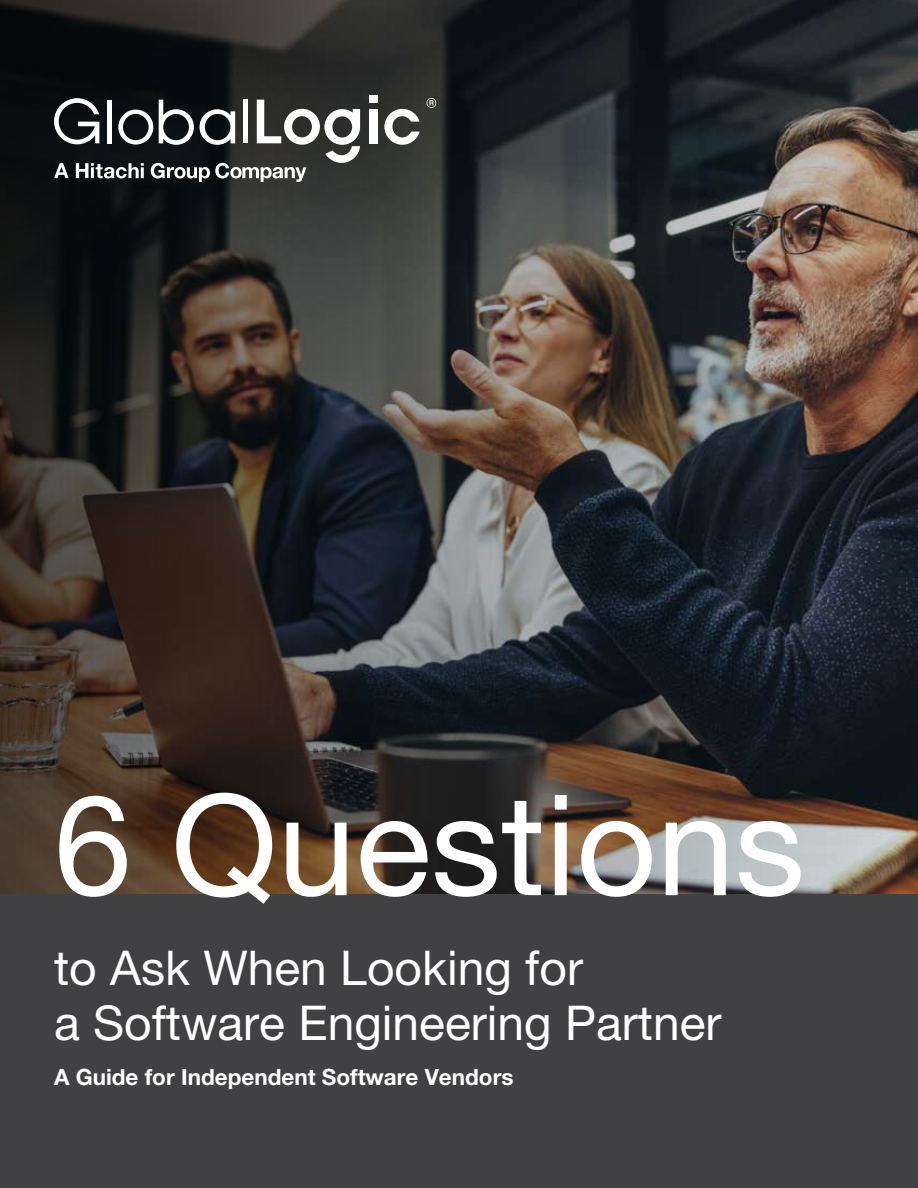
<style>
.page{position:relative;width:918px;height:1188px;background:#fff}
.page>*{position:absolute;margin:0;border:0;box-sizing:border-box;transform-origin:0 0}
.Headline_46_50{font:140.25px "Helvetica Neue LT Pro";color:#fff}
.Headline_36_40{font:48px/55.5px "Helvetica Neue LT Pro";color:#fff}
.Cover_subhead_18_20{font:700 22.5px "Helvetica Neue LT Pro";color:#fff}
</style>
<div class="page">
<img style="left:0;top:0;width:918px;height:895px">
<div style="left:0;top:895px;width:918px;height:293px;background:#414042"></div>
<div style="left:369px;top:95px;width:8px;height:8px;background:#fff"></div>
<div style="left:369px;top:109px;width:8px;height:34px;background:#fff"></div>
<svg style="left:384px;top:109px;width:36px;height:36px"></svg>
<svg style="left:54px;top:98px;width:306px;height:84px"></svg>
<svg style="left:427px;top:98px;width:9px;height:10px"></svg>
<p class="Headline_46_50" style="left:54px;top:762px;width:752px">6 Questions</p>
<p class="Headline_36_40" style="left:54px;top:939px;width:669px">to Ask When Looking for<br>a Software Engineering Partner</p>
<p class="Cover_subhead_18_20" style="left:54px;top:1063px;width:461px">A Guide for Independent Software Vendors</p>
</div>
